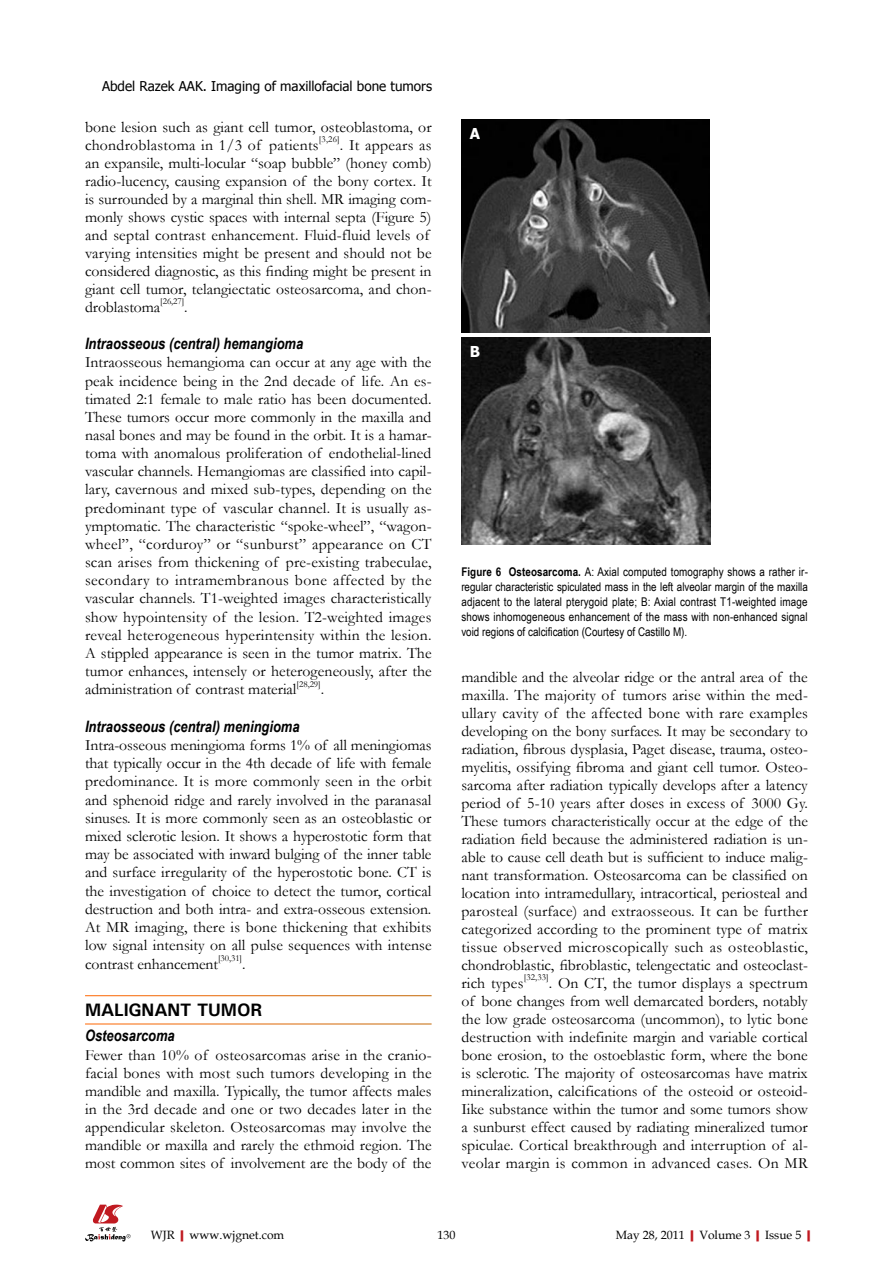
<style>
.page{position:relative;width:893px;height:1263px;background:#fff}
.page>*{position:absolute;margin:0;border:0;box-sizing:border-box;transform-origin:0 0}
.t1{font:700 18px "Univers";letter-spacing:-.01em;color:#000}
.t2{font:15.75px/18px "Garamond";color:#000;text-align:justify}
.t3{font:italic 700 15.75px "Arial Narrow";color:#000}
.t4{font:700 15px "Tahoma";color:#fff}
.t5{font:13.5px "Tahoma";color:#000}
.t6{font:12px/15px "Arial Narrow";color:#000;text-align:justify}
.t7{font:12px "Book Antiqua";color:#000}
.t8{font:9.15px "Garamond";color:#000}
.s1{font-weight:700}
.s2{font-weight:700;color:#c01920}
</style>
<div class="page">
<svg style="left:85px;top:1204px;width:46px;height:37px"></svg>
<img style="left:461px;top:337px;width:249px;height:208px">
<img style="left:461px;top:119px;width:249px;height:214px">
<p class="t5" style="left:102px;top:77px;width:332px">Abdel Razek AAK. Imaging of maxillofacial bone tumors</p>
<p class="t2" style="left:85px;top:118px;width:348px">bone lesion such as giant cell tumor, osteoblastoma, or chondroblastoma in 1/3 of patients</p>
<p class="t8" style="left:319px;top:133px;width:22px">[3,26]</p>
<p class="t2" style="left:85px;top:136px;width:348px;text-align:left;text-indent:255px">. It appears as an expansile, multi-locular “soap bubble” (honey comb) radio-lucency, causing expansion of the bony cortex. It is surrounded by a marginal thin shell. MR imaging com&shy;monly shows cystic spaces with internal septa (Figure 5) and septal contrast enhancement. Fluid-fluid levels of varying intensities might be present and should not be considered diagnostic, as this finding might be present in giant cell tumor, telangiectatic osteosarcoma, and chon&shy;droblastoma</p>
<p class="t8" style="left:160px;top:295px;width:25px">[26,27]</p>
<p class="t2" style="left:184px;top:298px;width:5px">.</p>
<p class="t3" style="left:85px;top:332px;width:220px">Intraosseous (central) hemangioma</p>
<p class="t2" style="left:85px;top:353px;width:348px">Intraosseous hemangioma can occur at any age with the peak incidence being in the 2nd decade of life. An es&shy;timated 2:1 female to male ratio has been documented.<br>These tumors occur more commonly in the maxilla and nasal bones and may be found in the orbit. It is a hamar&shy;toma with anomalous proliferation of endothelial-lined vascular channels. Hemangiomas are classified into capil&shy;lary, cavernous and mixed sub-types, depending on the predominant type of vascular channel. It is usually as&shy;ymptomatic. The characteristic “spoke-wheel”, “wagon&shy;wheel”, “corduroy” or “sunburst” appearance on CT scan arises from thickening of pre-existing trabeculae, secondary to intramembranous bone affected by the vascular channels. T1-weighted images characteristically show hypointensity of the lesion. T2-weighted images reveal heterogeneous hyperintensity within the lesion.<br>A stippled appearance is seen in the tumor matrix. The tumor enhances, intensely or heterogeneously, after the administration of contrast material</p>
<p class="t8" style="left:297px;top:677px;width:26px">[28,29]</p>
<p class="t2" style="left:321px;top:680px;width:5px">.</p>
<p class="t3" style="left:85px;top:714px;width:216px">Intraosseous (central) meningioma</p>
<p class="t2" style="left:85px;top:735px;width:348px">Intra-osseous meningioma forms 1% of all meningiomas that typically occur in the 4th decade of life with female predominance. It is more commonly seen in the orbit and sphenoid ridge and rarely involved in the paranasal sinuses. It is more commonly seen as an osteoblastic or mixed sclerotic lesion. It shows a hyperostotic form that may be associated with inward bulging of the inner table and surface irregularity of the hyperostotic bone. CT is the investigation of choice to detect the tumor, cortical destruction and both intra- and extra-osseous extension.<br>At MR imaging, there is bone thickening that exhibits low signal intensity on all pulse sequences with intense contrast enhancement</p>
<p class="t8" style="left:218px;top:952px;width:25px">[30,31]</p>
<p class="t2" style="left:242px;top:954px;width:5px">.</p>
<p class="t1" style="left:85px;top:998px;width:179px">MALIGNANT TUMOR</p>
<p class="t3" style="left:85px;top:1024px;width:91px">Osteosarcoma</p>
<p class="t2" style="left:85px;top:1045px;width:348px">Fewer than 10% of osteosarcomas arise in the cranio&shy;facial bones with most such tumors developing in the mandible and maxilla. Typically, the tumor affects males in the 3rd decade and one or two decades later in the appendicular skeleton. Osteosarcomas may involve the mandible or maxilla and rarely the ethmoid region. The most common sites of involvement are the body of the</p>
<p class="t4" style="left:470px;top:123px;width:12px">A</p>
<p class="t4" style="left:470px;top:341px;width:12px">B</p>
<p class="t6" style="left:461px;top:564px;width:348px"><span class="s1">Figure 6 Osteosarcoma.</span> A: Axial computed tomography shows a rather ir&shy;regular characteristic spiculated mass in the left alveolar margin of the maxilla adjacent to the lateral pterygoid plate; B: Axial contrast T1-weighted image shows inhomogeneous enhancement of the mass with non-enhanced signal void regions of calcification (Courtesy of Castillo M).</p>
<p class="t2" style="left:461px;top:667px;width:348px">mandible and the alveolar ridge or the antral area of the maxilla. The majority of tumors arise within the med&shy;ullary cavity of the affected bone with rare examples developing on the bony surfaces. It may be secondary to radiation, fibrous dysplasia, Paget disease, trauma, osteo&shy;myelitis, ossifying fibroma and giant cell tumor. Osteo&shy;sarcoma after radiation typically develops after a latency period of 5-10 years after doses in excess of 3000 Gy.<br>These tumors characteristically occur at the edge of the radiation field because the administered radiation is un&shy;able to cause cell death but is sufficient to induce malig&shy;nant transformation. Osteosarcoma can be classified on location into intramedullary, intracortical, periosteal and parosteal (surface) and extraosseous. It can be further categorized according to the prominent type of matrix tissue observed microscopically such as osteoblastic, chondroblastic, fibroblastic, telengectatic and osteoclast&shy;rich types</p>
<p class="t8" style="left:524px;top:971px;width:27px">[32,33]</p>
<p class="t2" style="left:461px;top:973px;width:348px;text-indent:88px">. On CT, the tumor displays a spectrum of bone changes from well demarcated borders, notably the low grade osteosarcoma (uncommon), to lytic bone destruction with indefinite margin and variable cortical bone erosion, to the ostoeblastic form, where the bone is sclerotic. The majority of osteosarcomas have matrix mineralization, calcifications of the osteoid or osteoid-Iike substance within the tumor and some tumors show a sunburst effect caused by radiating mineralized tumor spiculae. Cortical breakthrough and interruption of al&shy;veolar margin is common in advanced cases. On MR</p>
<p class="t7" style="left:151px;top:1226px;width:135px">WJR<span class="s2">|</span>www.wjgnet.com</p>
<p class="t7" style="left:437px;top:1226px;width:19px">130</p>
<p class="t7" style="left:616px;top:1226px;width:202px">May 28, 2011<span class="s2">|</span>Volume 3<span class="s2">|</span>Issue 5<span class="s2">|</span></p>
</div>
